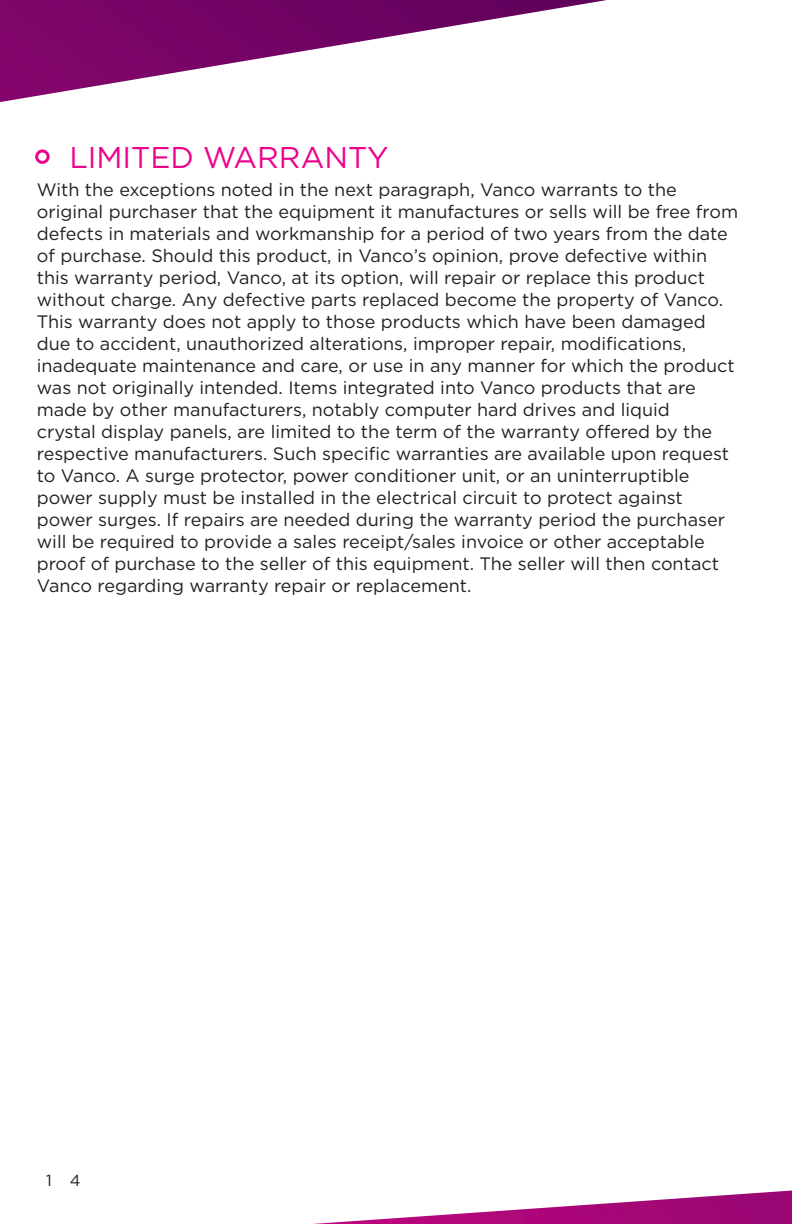
<style>
.page{position:relative;width:792px;height:1224px;background:#fff}
.page>*{position:absolute;margin:0;border:0;box-sizing:border-box;transform-origin:0 0}
.Pulse_FeaturesTab{font:30px "Gotham";color:#ed028c}
.Specifications{font:18px/22px "Gotham";color:#231f20}
.t1{font:16px "Gotham";color:#231f20}
</style>
<div class="page">
<svg style="left:0;top:0;width:607px;height:102px"></svg>
<svg style="left:313px;top:1190px;width:479px;height:34px"></svg>
<div style="left:35px;top:149px;width:15px;height:15px;border:3px solid #ed028c;border-radius:50%"></div>
<p class="Pulse_FeaturesTab" style="left:69px;top:138px;width:321px">LIMITED WARRANTY</p>
<p class="Specifications" style="left:37px;top:179px;width:703px">With the exceptions noted in the next paragraph, Vanco warrants to the original purchaser that the equipment it manufactures or sells will be free from defects in materials and workmanship for a period of two years from the date of purchase. Should this product, in Vanco’s opinion, prove defective within this warranty period, Vanco, at its option, will repair or replace this product without charge. Any defective parts replaced become the property of Vanco.<br>This warranty does not apply to those products which have been damaged due to accident, unauthorized alterations, improper repair, modifications, inadequate maintenance and care, or use in any manner for which the product was not originally intended. Items integrated into Vanco products that are made by other manufacturers, notably computer hard drives and liquid<br>crystal display panels, are limited to the term of the warranty offered by the respective manufacturers. Such specific warranties are available upon request to Vanco. A surge protector, power conditioner unit, or an uninterruptible power supply must be installed in the electrical circuit to protect against power surges. If repairs are needed during the warranty period the purchaser will be required to provide a sales receipt/sales invoice or other acceptable proof of purchase to the seller of this equipment. The seller will then contact Vanco regarding warranty repair or replacement.</p>
<p class="t1" style="left:46px;top:1170px;width:36px">1 4</p>
</div>
